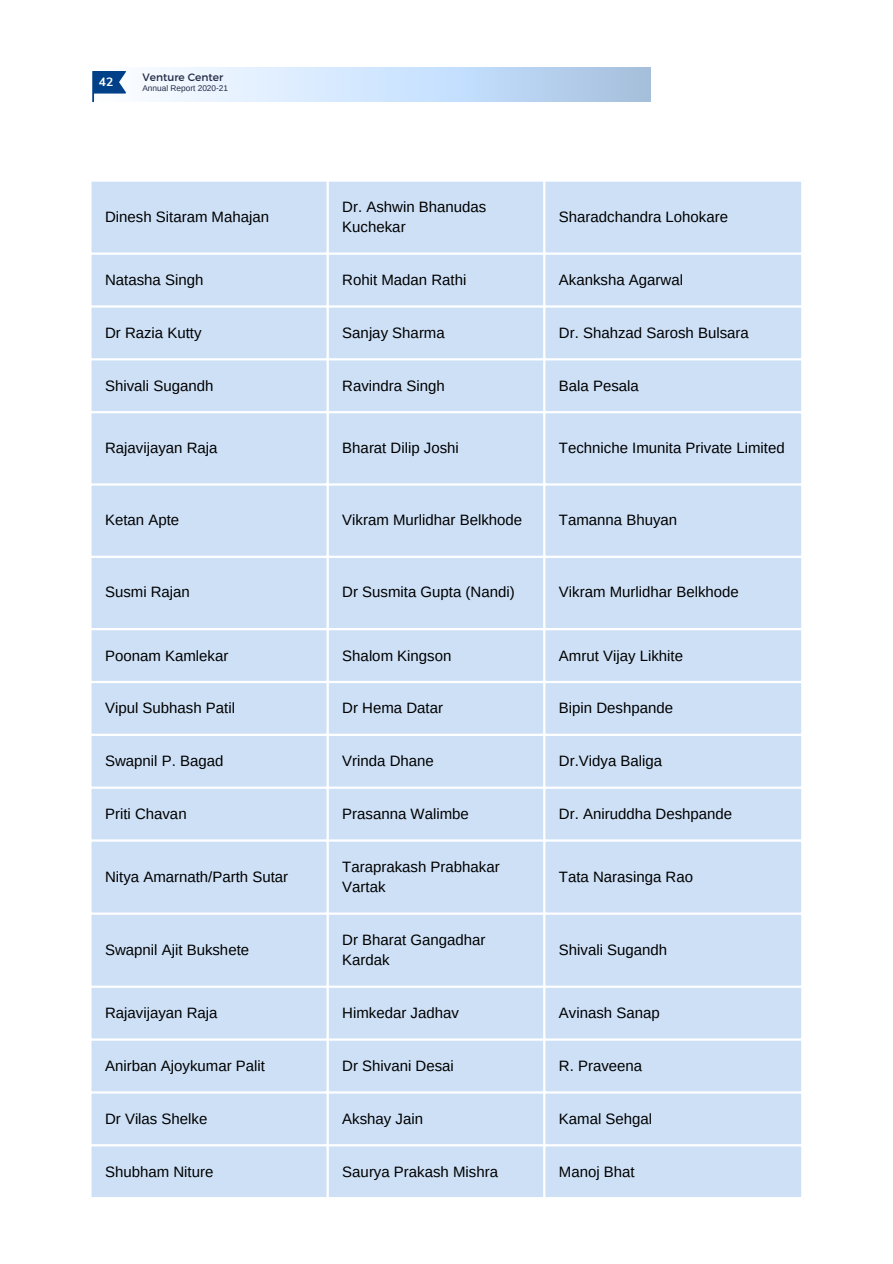
<style>
.page{position:relative;width:893px;height:1264px;background:#fff}
.page>*{position:absolute;margin:0;border:0;box-sizing:border-box;transform-origin:0 0}
.t1{font:15px/20.2px "Arimo";color:#000}
.t2{font:700 12px "Muli";color:#fff}
.t3{font:10.65px "Montserrat";color:#222b46}
.t4{font:8.25px "Arimo";color:#222b46}
</style>
<div class="page">
<div style="left:91px;top:182px;width:710px;height:1014px;background:#cde0f6"></div>
<hr style="left:326px;top:182px;width:3px;height:1014px;background:#fff">
<hr style="left:543px;top:182px;width:2px;height:1014px;background:#fff">
<hr style="left:89px;top:252px;width:714px;height:3px;background:#fff">
<hr style="left:89px;top:305px;width:714px;height:2px;background:#fff">
<hr style="left:89px;top:358px;width:714px;height:2px;background:#fff">
<hr style="left:89px;top:411px;width:714px;height:2px;background:#fff">
<hr style="left:89px;top:483px;width:714px;height:2px;background:#fff">
<hr style="left:89px;top:555px;width:714px;height:3px;background:#fff">
<hr style="left:89px;top:628px;width:714px;height:2px;background:#fff">
<hr style="left:89px;top:681px;width:714px;height:2px;background:#fff">
<hr style="left:89px;top:733px;width:714px;height:3px;background:#fff">
<hr style="left:89px;top:786px;width:714px;height:2px;background:#fff">
<hr style="left:89px;top:839px;width:714px;height:2px;background:#fff">
<hr style="left:89px;top:912px;width:714px;height:2px;background:#fff">
<hr style="left:89px;top:985px;width:714px;height:2px;background:#fff">
<hr style="left:89px;top:1038px;width:714px;height:2px;background:#fff">
<hr style="left:89px;top:1091px;width:714px;height:2px;background:#fff">
<hr style="left:89px;top:1144px;width:714px;height:2px;background:#fff">
<svg style="left:92px;top:67px;width:559px;height:35px;background:#cbdff6"></svg>
<div style="left:98px;top:74px;width:19px;height:17px;background:#004088"></div>
<p class="t2" style="left:99px;top:74px;width:16px">42</p>
<p class="t3" style="left:142px;top:70px;width:82px">Venture Center</p>
<p class="t4" style="left:142px;top:84px;width:87px">Annual Report 2020-21</p>
<p class="t1" style="left:105px;top:207px;width:166px">Dinesh Sitaram Mahajan</p>
<p class="t1" style="left:342px;top:197px;width:146px">Dr. Ashwin Bhanudas<br>Kuchekar</p>
<p class="t1" style="left:559px;top:207px;width:171px">Sharadchandra Lohokare</p>
<p class="t1" style="left:105px;top:270px;width:100px">Natasha Singh</p>
<p class="t1" style="left:342px;top:270px;width:126px">Rohit Madan Rathi</p>
<p class="t1" style="left:559px;top:270px;width:126px">Akanksha Agarwal</p>
<p class="t1" style="left:105px;top:322px;width:98px">Dr Razia Kutty</p>
<p class="t1" style="left:342px;top:322px;width:104px">Sanjay Sharma</p>
<p class="t1" style="left:559px;top:322px;width:191px">Dr. Shahzad Sarosh Bulsara</p>
<p class="t1" style="left:105px;top:375px;width:110px">Shivali Sugandh</p>
<p class="t1" style="left:342px;top:375px;width:104px">Ravindra Singh</p>
<p class="t1" style="left:559px;top:375px;width:81px">Bala Pesala</p>
<p class="t1" style="left:105px;top:437px;width:114px">Rajavijayan Raja</p>
<p class="t1" style="left:342px;top:437px;width:118px">Bharat Dilip Joshi</p>
<p class="t1" style="left:559px;top:437px;width:227px">Techniche Imunita Private Limited</p>
<p class="t1" style="left:105px;top:509px;width:76px">Ketan Apte</p>
<p class="t1" style="left:342px;top:509px;width:181px">Vikram Murlidhar Belkhode</p>
<p class="t1" style="left:559px;top:509px;width:120px">Tamanna Bhuyan</p>
<p class="t1" style="left:105px;top:582px;width:86px">Susmi Rajan</p>
<p class="t1" style="left:342px;top:582px;width:174px">Dr Susmita Gupta (Nandi)</p>
<p class="t1" style="left:559px;top:582px;width:181px">Vikram Murlidhar Belkhode</p>
<p class="t1" style="left:105px;top:645px;width:125px">Poonam Kamlekar</p>
<p class="t1" style="left:342px;top:645px;width:111px">Shalom Kingson</p>
<p class="t1" style="left:559px;top:645px;width:126px">Amrut Vijay Likhite</p>
<p class="t1" style="left:105px;top:698px;width:131px">Vipul Subhash Patil</p>
<p class="t1" style="left:342px;top:698px;width:102px">Dr Hema Datar</p>
<p class="t1" style="left:559px;top:698px;width:116px">Bipin Deshpande</p>
<p class="t1" style="left:105px;top:751px;width:120px">Swapnil P. Bagad</p>
<p class="t1" style="left:342px;top:751px;width:93px">Vrinda Dhane</p>
<p class="t1" style="left:559px;top:751px;width:105px">Dr.Vidya Baliga</p>
<p class="t1" style="left:105px;top:803px;width:83px">Priti Chavan</p>
<p class="t1" style="left:342px;top:803px;width:128px">Prasanna Walimbe</p>
<p class="t1" style="left:559px;top:803px;width:175px">Dr. Aniruddha Deshpande</p>
<p class="t1" style="left:105px;top:866px;width:185px">Nitya Amarnath/Parth Sutar</p>
<p class="t1" style="left:342px;top:856px;width:159px">Taraprakash Prabhakar<br>Vartak</p>
<p class="t1" style="left:559px;top:866px;width:136px">Tata Narasinga Rao</p>
<p class="t1" style="left:105px;top:939px;width:146px">Swapnil Ajit Bukshete</p>
<p class="t1" style="left:342px;top:929px;width:145px">Dr Bharat Gangadhar<br>Kardak</p>
<p class="t1" style="left:559px;top:939px;width:110px">Shivali Sugandh</p>
<p class="t1" style="left:105px;top:1002px;width:114px">Rajavijayan Raja</p>
<p class="t1" style="left:342px;top:1002px;width:118px">Himkedar Jadhav</p>
<p class="t1" style="left:559px;top:1002px;width:102px">Avinash Sanap</p>
<p class="t1" style="left:105px;top:1055px;width:161px">Anirban Ajoykumar Palit</p>
<p class="t1" style="left:342px;top:1055px;width:113px">Dr Shivani Desai</p>
<p class="t1" style="left:559px;top:1055px;width:85px">R. Praveena</p>
<p class="t1" style="left:105px;top:1108px;width:104px">Dr Vilas Shelke</p>
<p class="t1" style="left:342px;top:1108px;width:82px">Akshay Jain</p>
<p class="t1" style="left:559px;top:1108px;width:95px">Kamal Sehgal</p>
<p class="t1" style="left:105px;top:1161px;width:110px">Shubham Niture</p>
<p class="t1" style="left:342px;top:1161px;width:157px">Saurya Prakash Mishra</p>
<p class="t1" style="left:559px;top:1161px;width:77px">Manoj Bhat</p>
</div>
